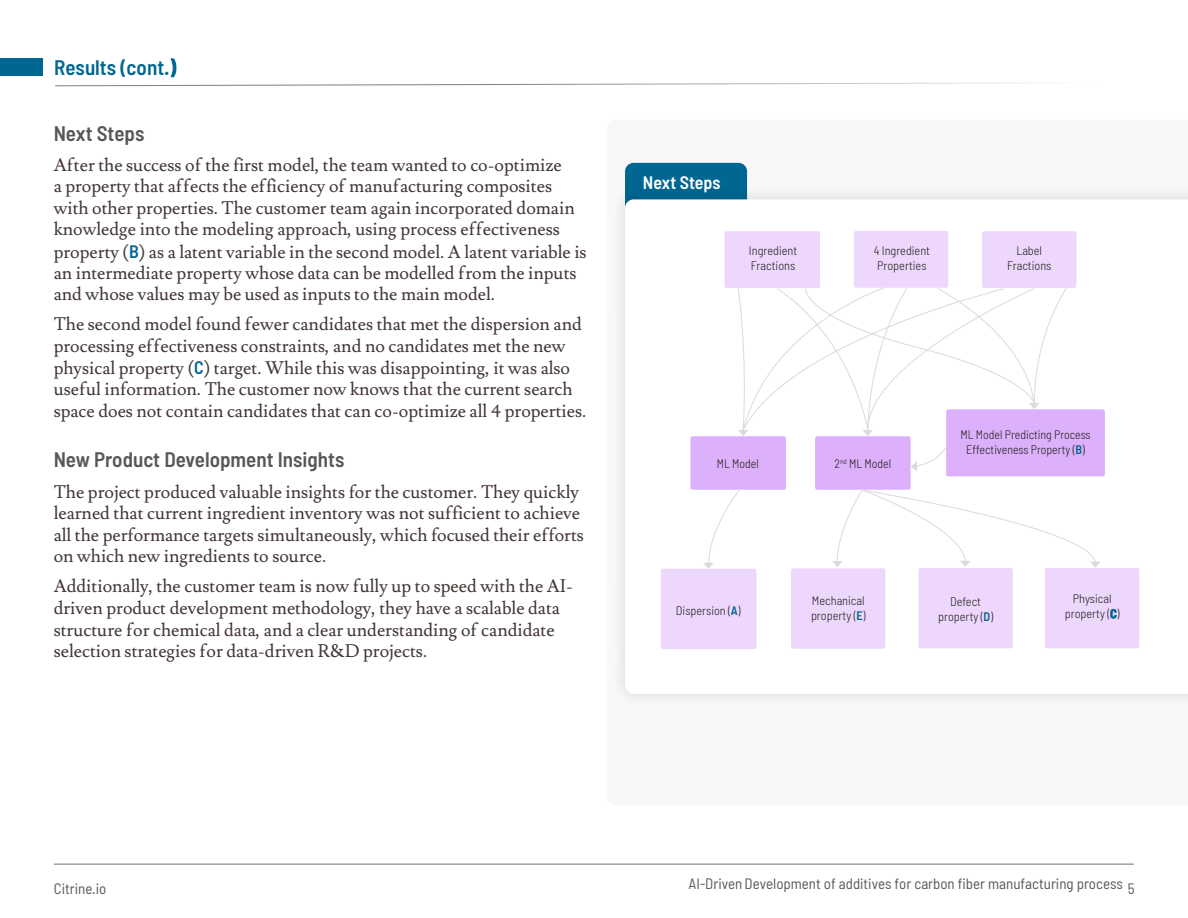
<style>
.page{position:relative;width:1188px;height:918px;background:#fff}
.page>*{position:absolute;margin:0;border:0;box-sizing:border-box;transform-origin:0 0}
.t1{font:600 semi-condensed 21px "Barlow";color:#575756}
.t2{font:600 semi-condensed 21px "Barlow";color:#006692}
.t3{font:18px/21.6px "Lusitana";color:#433636}
.t4{font:600 semi-condensed 18px "Barlow";color:#fff}
.t5{font:semi-condensed 15px "Barlow";color:#575756}
.t6{font:300 semi-condensed 12.3px/14.9px "Barlow";color:#1d1d1b;text-align:center}
.s1{color:#3c3c3b}
.s2{font-family:"Barlow";font-weight:600;font-stretch:semi-condensed;color:#006692}
.s3{font-weight:600;color:#006692}
.s4{font-style:inherit}
</style>
<div class="page">
<hr style="left:54px;top:864px;width:1080px;height:1px;background:#707070">
<div style="left:625px;top:163px;width:122px;height:56px;background:#006692;border-radius:9px"></div>
<div style="left:611px;top:185px;width:577px;height:523px;background:#000;opacity:.14"></div>
<svg style="left:625px;top:199px;width:563px;height:495px"></svg>
<svg style="left:55px;top:82px;width:953px;height:4px"></svg>
<div style="left:0;top:58px;width:43px;height:17px;background:#006692"></div>
<div style="left:791px;top:568px;width:94px;height:81px;background:#edd7fc;border-radius:2px"></div>
<div style="left:661px;top:569px;width:95px;height:80px;background:#edd7fc;border-radius:2px"></div>
<div style="left:918px;top:568px;width:95px;height:80px;background:#edd7fc;border-radius:2px"></div>
<div style="left:1045px;top:568px;width:94px;height:80px;background:#edd7fc;border-radius:2px"></div>
<div style="left:854px;top:231px;width:94px;height:57px;background:#edd7fc;border-radius:2px"></div>
<div style="left:982px;top:231px;width:94px;height:57px;background:#edd7fc;border-radius:2px"></div>
<div style="left:725px;top:231px;width:95px;height:57px;background:#edd7fc;border-radius:2px"></div>
<div style="left:690px;top:436px;width:96px;height:54px;background:#dcb0fa;border-radius:2px"></div>
<div style="left:815px;top:436px;width:96px;height:54px;background:#dcb0fa;border-radius:2px"></div>
<div style="left:946px;top:409px;width:159px;height:67px;background:#dcb0fa;border-radius:2px"></div>
<svg style="left:703px;top:489px;width:38px;height:80px"></svg>
<svg style="left:832px;top:489px;width:269px;height:79px"></svg>
<svg style="left:911px;top:446px;width:36px;height:26px"></svg>
<svg style="left:738px;top:287px;width:329px;height:149px"></svg>
<p class="t2" style="left:54px;top:54px;width:123px">Results (cont.)</p>
<p class="t1" style="left:54px;top:126px;width:92px">Next Steps</p>
<p class="t3" style="left:54px;top:155px;width:535px">After the success of the first model, the team wanted to co-optimize<br>a property that affects the efficiency of manufacturing composites with other properties. The customer team again incorporated domain knowledge into the modeling approach, using process effectiveness property <span class="s1">(</span><span class="s2">B</span><span class="s1">)</span> as a latent variable in the second model. A latent variable is an intermediate property whose data can be modelled from the inputs and whose values may be used as inputs to the main model.</p>
<p class="t3" style="left:54px;top:315px;width:534px">The second model found fewer candidates that met the dispersion and processing effectiveness constraints, and no candidates met the new physical property <span class="s1">(</span><span class="s2">C</span><span class="s1">)</span> target. While this was disappointing, it was also useful information. The customer now knows that the current search space does not contain candidates that can co-optimize all 4 properties.</p>
<p class="t1" style="left:54px;top:447px;width:292px">New Product Development Insights</p>
<p class="t3" style="left:54px;top:482px;width:532px">The project produced valuable insights for the customer. They quickly learned that current ingredient inventory was not sufficient to achieve all the performance targets simultaneously, which focused their efforts on which new ingredients to source.</p>
<p class="t3" style="left:54px;top:577px;width:521px">Additionally, the customer team is now fully up to speed with the AI&shy;driven product development methodology, they have a scalable data structure for chemical data, and a clear understanding of candidate selection strategies for data-driven R&amp;D projects.</p>
<p class="t4" style="left:643px;top:176px;width:79px">Next Steps</p>
<p class="t6" style="left:749px;top:244px;width:50px;text-align:left">Ingredient<br>Fractions</p>
<p class="t6" style="left:874px;top:244px;width:58px;text-align:left">4 Ingredient<br>Properties</p>
<p class="t6" style="left:1007px;top:244px;width:46px">Label<br>Fractions</p>
<p class="t6" style="left:717px;top:457px;width:44px">ML Model</p>
<p class="t6" style="left:834px;top:457px;width:58px">2<sup>nd</sup> ML Model</p>
<p class="t6" style="left:960px;top:429px;width:132px">ML Model Predicting Process<br>Effectiveness Property (<span class="s3">B</span>)</p>
<p class="t6" style="left:676px;top:604px;width:66px">Dispersion (<span class="s3">A</span>)</p>
<p class="t6" style="left:938px;top:595px;width:56px">Defect property (<span class="s3">D</span>)</p>
<p class="t6" style="left:1065px;top:591px;width:56px">Physical property (<span class="s3">C</span>)</p>
<p class="t6" style="left:811px;top:594px;width:56px;text-align:left">Mechanical property (<span class="s3">E</span>)</p>
<p class="t5" style="left:54px;top:880px;width:54px">Citrine.io</p>
<p class="t5" style="left:688px;top:875px;width:448px"><span class="s4">AI-Driven</span> Development of additives for carbon fiber manufacturing process 5</p>
</div>
